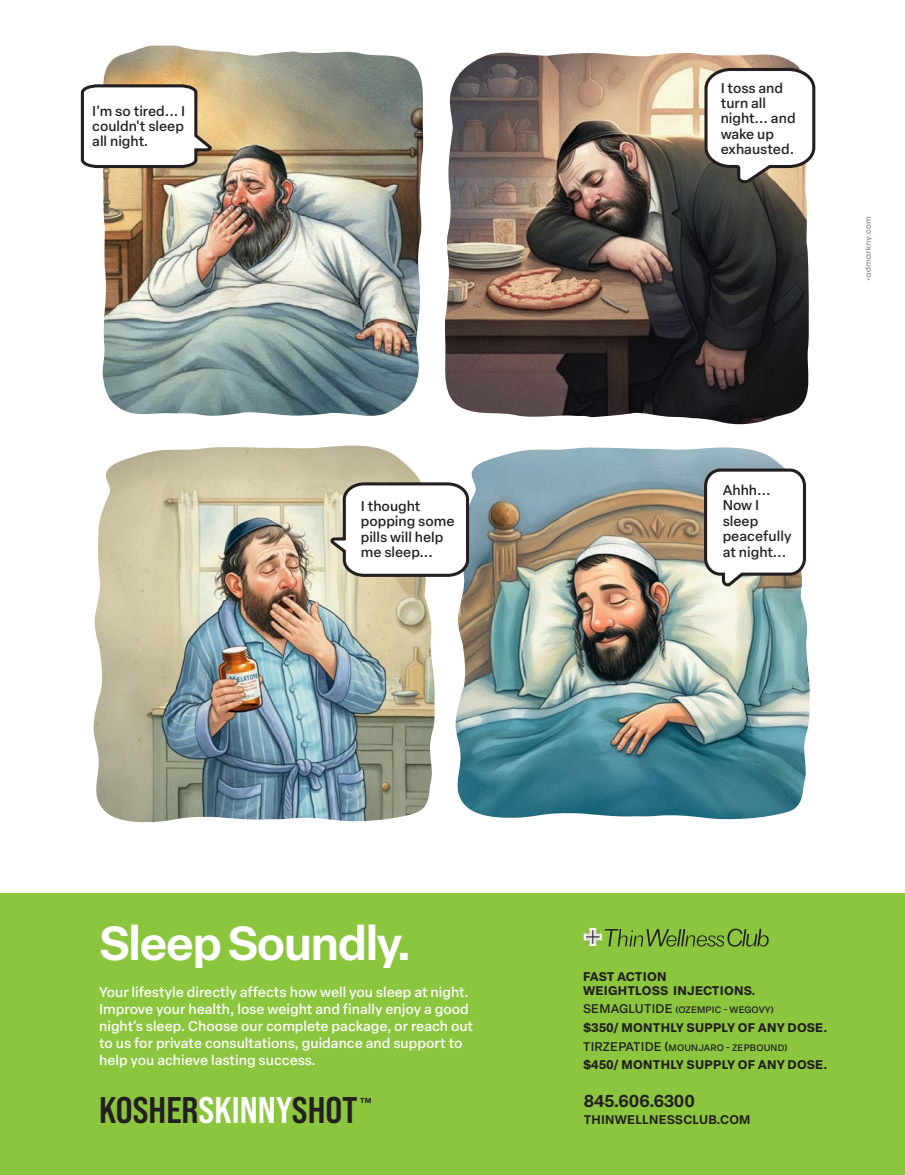
<style>
.page{position:relative;width:905px;height:1175px;background:#fff}
.page>*{position:absolute;margin:0;border:0;box-sizing:border-box;transform-origin:0 0}
.t1{font:600 46.95px "Elza Text";letter-spacing:-.04em;color:#fff}
.t2{font:37.05px "Bebas Neue Pro Sm E Bd";color:#231f20}
.t3{font:600 16.95px "Elza Text";color:#231f20}
.t4{font:500 13.95px/17px "Elza Text";color:#fff}
.t5{font:500 13.95px/15.5px "Elza Text";color:#231f20}
.t6{font:700 12.3px/18.6px "Elza Text";letter-spacing:.02em;color:#231f20}
.t7{font:600 12.3px "Elza Text";letter-spacing:.02em;color:#231f20}
.t8{font:500 9.3px "Elza Text";letter-spacing:.02em;color:#231f20}
.t9{font:700 7.2px "Elza Text";color:#231f20}
.s1{color:#fff}
.s2{font-weight:500}
</style>
<div class="page">
<div style="left:0;top:893px;width:904px;height:281px;background:#8bc63e"></div>
<svg style="left:583px;top:928px;width:185px;height:18px"></svg>
<svg style="left:865px;top:217px;width:7px;height:63px"></svg>
<img style="left:93px;top:445px;width:342px;height:378px">
<img style="left:455px;top:447px;width:355px;height:373px">
<img style="left:444px;top:52px;width:365px;height:373px">
<img style="left:102px;top:46px;width:322px;height:370px">
<svg style="left:703px;top:66px;width:113px;height:121px"></svg>
<svg style="left:702px;top:467px;width:105px;height:123px"></svg>
<svg style="left:327px;top:481px;width:143px;height:97px"></svg>
<svg style="left:80px;top:83px;width:132px;height:87px"></svg>
<p class="t5" style="left:92px;top:102px;width:95px;text-align:justify">m' I so tired... I couldn t' sleep all night.</p>
<p class="t5" style="left:361px;top:497px;width:95px">I thought popping some pills will help me sleep...</p>
<p class="t5" style="left:720px;top:79px;width:76px">I toss and turn all night... and wake up exhausted.</p>
<p class="t5" style="left:722px;top:481px;width:70px">Ahhh...<br>Now I sleep peacefully at night...</p>
<p class="t1" style="left:99px;top:906px;width:314px">SleepSoundly.</p>
<p class="t4" style="left:99px;top:983px;width:375px">Your lifestyle directly -a ects how well you sleep at night.<br>Improve your health, lose weight and finally enjoy a good night s' sleep. Choose our complete package, or reach out to us for private consultations, guidance and support to help you achieve lasting success.</p>
<p class="t2" style="left:99px;top:1087px;width:260px">KOSHER<span class="s1">SKINNY</span>SHOT</p>
<p class="t9" style="left:360px;top:1094px;width:13px">TM</p>
<p class="t6" style="left:583px;top:969px;width:174px;line-height:14px">FAST ACTION<br>WEIGHTLOSS INJECTIONS.</p>
<p class="t8" style="left:675px;top:1003px;width:100px">(OZEMPIC - WEGOVY(</p>
<p class="t6" style="left:583px;top:999px;width:246px"><span class="s2">SEMAGLUTIDE<br></span>$350/ MONTHLY SUPPLY OF ANY DOSE.</p>
<p class="t8" style="left:668px;top:1040px;width:121px">MOUNJARO - ZEPBOUND(</p>
<p class="t6" style="left:583px;top:1036px;width:246px"><span class="s2">TIRZEPATIDE (<br></span>$450/ MONTHLY SUPPLY OF ANY DOSE.</p>
<p class="t3" style="left:583px;top:1087px;width:113px">845.606.6300</p>
<p class="t7" style="left:583px;top:1109px;width:168px">THINWELLNESSCLUB.COM</p>
</div>
